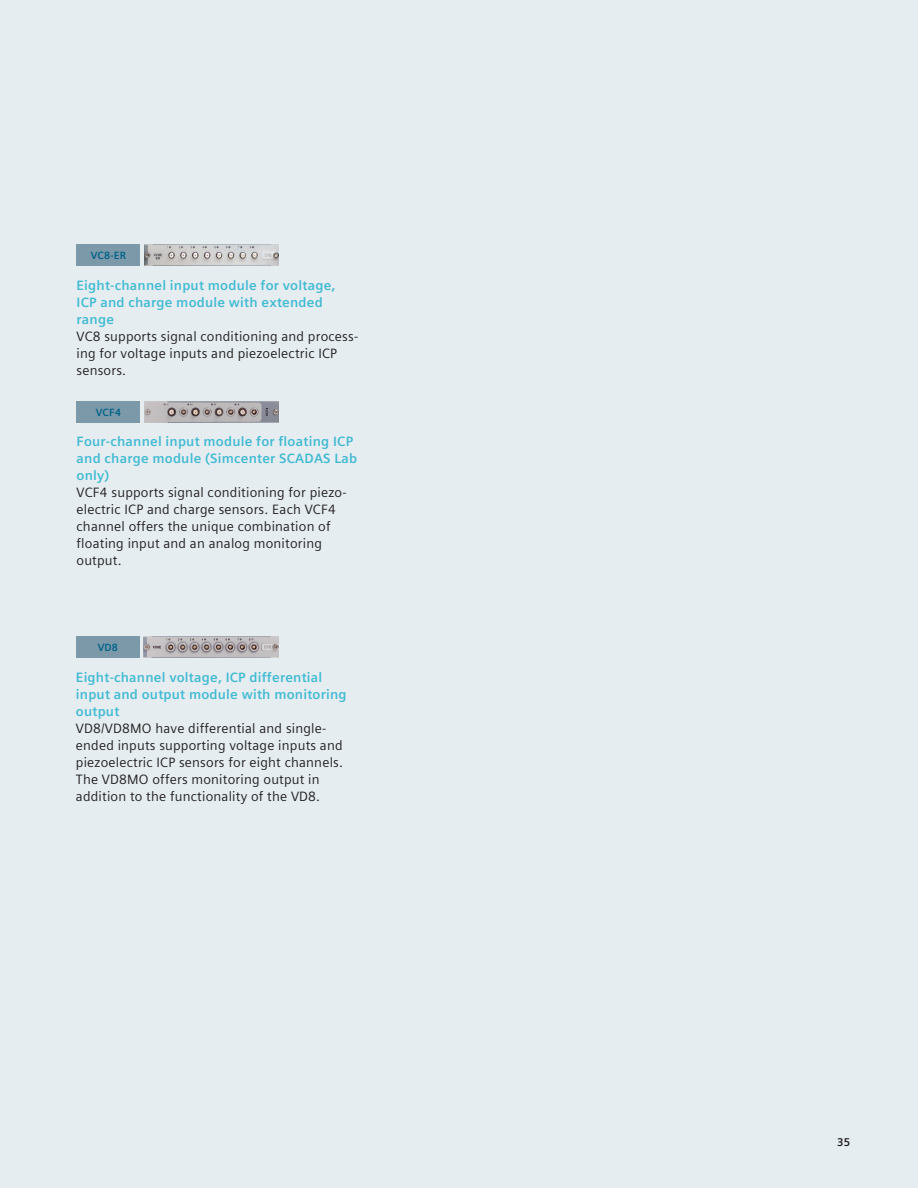
<style>
.page{position:relative;width:918px;height:1188px;background:#e5edf1}
.page>*{position:absolute;margin:0;border:0;box-sizing:border-box;transform-origin:0 0}
.Body_text_HEAD_lt_bl{font:13.5px/17px "Siemens Sans Global";letter-spacing:.015em;color:#231f20}
.Body_text_HEAD_lt_bl-2{font:700 13.5px/17px "Siemens Sans Global";letter-spacing:.015em;color:#41bad2}
.t1{font:700 11.25px "Siemens Sans Global";color:#231f20}
._04__Body_text__9pt{font:700 10.5px "Siemens Sans Global";letter-spacing:.015em;color:#006288}
</style>
<div class="page">
<div style="left:77px;top:245px;width:63px;height:21px;background:#7b99a9"></div>
<img style="left:145px;top:245px;width:134px;height:21px">
<div style="left:77px;top:401px;width:63px;height:21px;background:#7b99a9"></div>
<img style="left:145px;top:401px;width:134px;height:21px">
<div style="left:76px;top:636px;width:64px;height:22px;background:#7b99a9"></div>
<img style="left:144px;top:636px;width:134px;height:22px">
<p class="_04__Body_text__9pt" style="left:91px;top:248px;width:37px">VC8-ER</p>
<p class="Body_text_HEAD_lt_bl-2" style="left:77px;top:277px;width:260px">Eight-channel input module for voltage,<br>ICP and charge module with extended range</p>
<p class="Body_text_HEAD_lt_bl" style="left:77px;top:328px;width:283px">VC8 supports signal conditioning and process&shy;ing for voltage inputs and piezoelectric ICP sensors.</p>
<p class="_04__Body_text__9pt" style="left:96px;top:404px;width:27px">VCF4</p>
<p class="Body_text_HEAD_lt_bl-2" style="left:77px;top:433px;width:282px">Four-channel input module for floating ICP and charge module (Simcenter SCADAS Lab only)</p>
<p class="Body_text_HEAD_lt_bl" style="left:77px;top:484px;width:272px">VCF4 supports signal conditioning for piezo&shy;electric ICP and charge sensors. Each VCF4 channel offers the unique combination of floating input and an analog monitoring output.</p>
<p class="_04__Body_text__9pt" style="left:98px;top:639px;width:22px">VD8</p>
<p class="Body_text_HEAD_lt_bl-2" style="left:76px;top:669px;width:272px">Eight-channel voltage, ICP differential input and output module with monitoring output</p>
<p class="Body_text_HEAD_lt_bl" style="left:76px;top:720px;width:269px">VD8/VD8MO have differential and single&shy;ended inputs supporting voltage inputs and piezoelectric ICP sensors for eight channels.<br>The VD8MO offers monitoring output in addition to the functionality of the VD8.</p>
<p class="t1" style="left:837px;top:1134px;width:15px">35</p>
</div>
